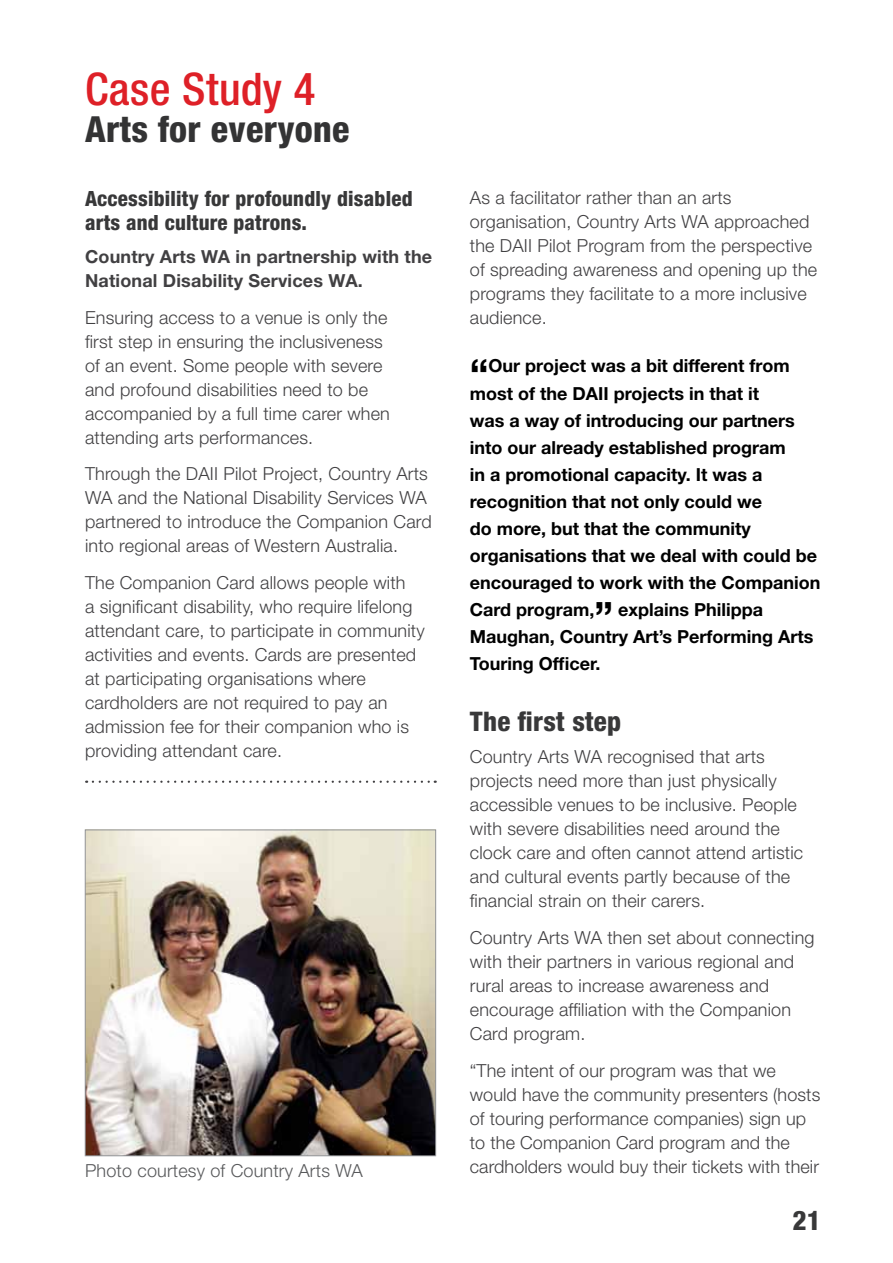
<style>
.page{position:relative;width:893px;height:1263px;background:#fff}
.page>*{position:absolute;margin:0;border:0;box-sizing:border-box;transform-origin:0 0}
.heading_1_case_study{font:500 condensed 45px "Helvetica Neue LT Std";letter-spacing:.01em;color:#de2027}
.quote_large{font:700 40.5px "Helvetica Neue LT Std";color:#000}
.heading_1_no_space_b{font:800 condensed 36px "Helvetica Neue LT Std";letter-spacing:.01em;color:#333334}
.heading_2{font:800 condensed 27px "Helvetica Neue LT Std";letter-spacing:.01em;color:#383839}
.heading_3{font:800 condensed 21px/24px "Helvetica Neue LT Std";letter-spacing:.01em;color:#383839}
.body{font:300 18px/24px "Helvetica Neue LT Std";letter-spacing:.01em;color:#414042}
.quote_large-2{font:700 18px/27px "Helvetica Neue LT Std";color:#000}
.body__line_underneat{font:300 18px/24px "Helvetica Neue LT Std";letter-spacing:.01em;color:#414042}
.body-2{font:700 18px/24px "Helvetica Neue LT Std";letter-spacing:.01em;color:#414042}
.t1{font:300 18px "Helvetica Neue LT Std";letter-spacing:.01em;color:#58595b}
</style>
<div class="page">
<svg style="left:93px;top:780px;width:343px;height:3px"></svg>
<img style="left:87px;top:832px;width:347px;height:322px">
<div style="left:85px;top:830px;width:351px;height:326px;border:1px solid #939598"></div>
<p class="heading_1_case_study" style="left:85px;top:62px;width:232px">Case Study 4</p>
<p class="heading_1_no_space_b" style="left:85px;top:107px;width:266px">Arts for everyone</p>
<p class="heading_3" style="left:85px;top:187px;width:329px">Accessibility for profoundly disabled arts and culture patrons.</p>
<p class="body-2" style="left:85px;top:244px;width:349px">Country Arts WA in partnership with the<br>National Disability Services WA.</p>
<p class="body" style="left:85px;top:305px;width:306px">Ensuring access to a venue is only the first step in ensuring the inclusiveness of an event. Some people with severe and profound disabilities need to be accompanied by a full time carer when attending arts performances.</p>
<p class="body" style="left:85px;top:462px;width:348px">Through the DAII Pilot Project, Country Arts WA and the National Disability Services WA partnered to introduce the Companion Card into regional areas of Western Australia.</p>
<p class="body__line_underneat" style="left:85px;top:570px;width:341px">The Companion Card allows people with<br>a significant disability, who require lifelong attendant care, to participate in community activities and events. Cards are presented at participating organisations where cardholders are not required to pay an admission fee for their companion who is providing attendant care.</p>
<p class="body" style="left:470px;top:185px;width:349px">As a facilitator rather than an arts organisation, Country Arts WA approached the DAII Pilot Program from the perspective of spreading awareness and opening up the programs they facilitate to a more inclusive audience.</p>
<p class="quote_large" style="left:470px;top:348px;width:20px">“</p>
<p class="quote_large-2" style="left:470px;top:352px;width:352px;text-indent:19px">Our project was a bit different from most of the DAII projects in that it<br>was a way of introducing our partners into our already established program<br>in a promotional capacity. It was a recognition that not only could we<br>do more, but that the community organisations that we deal with could be encouraged to work with the Companion Card program,</p>
<p class="quote_large" style="left:595px;top:591px;width:20px">”</p>
<p class="quote_large-2" style="left:470px;top:595px;width:345px;text-indent:148px">explains Philippa<br>Maughan, Country Art’s Performing Arts<br>Touring Officer.</p>
<p class="heading_2" style="left:470px;top:704px;width:153px">The first step</p>
<p class="body" style="left:470px;top:744px;width:335px">Country Arts WA recognised that arts projects need more than just physically accessible venues to be inclusive. People with severe disabilities need around the clock care and often cannot attend artistic and cultural events partly because of the financial strain on their carers.</p>
<p class="body" style="left:470px;top:925px;width:346px">Country Arts WA then set about connecting with their partners in various regional and rural areas to increase awareness and encourage affiliation with the Companion Card program.</p>
<p class="body" style="left:470px;top:1058px;width:352px">“The intent of our program was that we would have the community presenters (hosts of touring performance companies) sign up to the Companion Card program and the</p>
<p class="t1" style="left:85px;top:1160px;width:279px">Photo courtesy of Country Arts WA</p>
<p class="body" style="left:470px;top:1154px;width:351px">cardholders would buy their tickets with their</p>
<h3 class="heading_2" style="left:792px;top:1204px;width:30px">21</h3>
</div>
